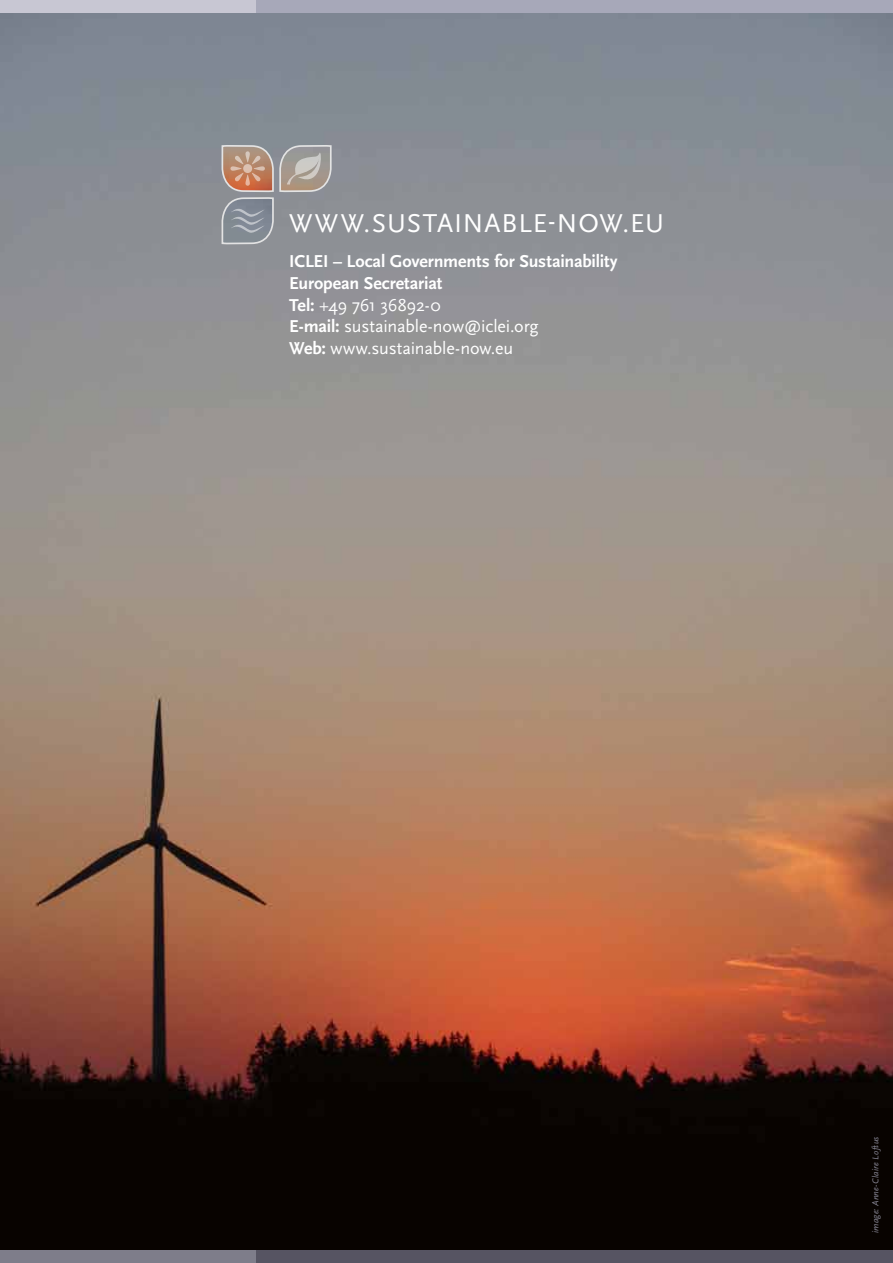
<style>
.page{position:relative;width:893px;height:1263px;background:#fff}
.page>*{position:absolute;margin:0;border:0;box-sizing:border-box;transform-origin:0 0}
.t1{font:27px "Scala Sans OT";letter-spacing:.16em;color:#fff}
.t2{font:700 18px/21.6px "Scala Sans OT";letter-spacing:-.01em;color:#fff}
.t3{font:italic 9px "Scala Sans OT";letter-spacing:.02em;color:#868593}
.s1{font-weight:400}
</style>
<div class="page">
<img style="left:0;top:13px;width:893px;height:1237px">
<div style="left:255px;top:0;width:638px;height:13px;background:#a7a8b9"></div>
<div style="left:0;top:0;width:255px;height:13px;background:#c8c7d3"></div>
<div style="left:255px;top:1250px;width:638px;height:13px;background:#565462"></div>
<div style="left:0;top:1250px;width:255px;height:13px;background:#7e7d8a"></div>
<svg style="left:221px;top:144px;width:111px;height:101px;background:#9f9794"></svg>
<h1 class="t1" style="left:289px;top:208px;width:26px">www</h1>
<h1 class="t1" style="left:363px;top:208px;width:302px">.sustainable-now.eu</h1>
<p class="t2" style="left:289px;top:251px;width:330px">ICLEI – Local Governments for Sustainability<br>European Secretariat<br>Tel: <span class="s1">+49 761 36892-0<br></span>E-mail: <span class="s1">sustainable-now@iclei.org<br></span>Web: <span class="s1">www.sustainable-now.eu</span></p>
<p class="t3" style="left:870px;top:1233px;width:98px;rotate:-90deg">image: Anne-Claire Loftus</p>
</div>
